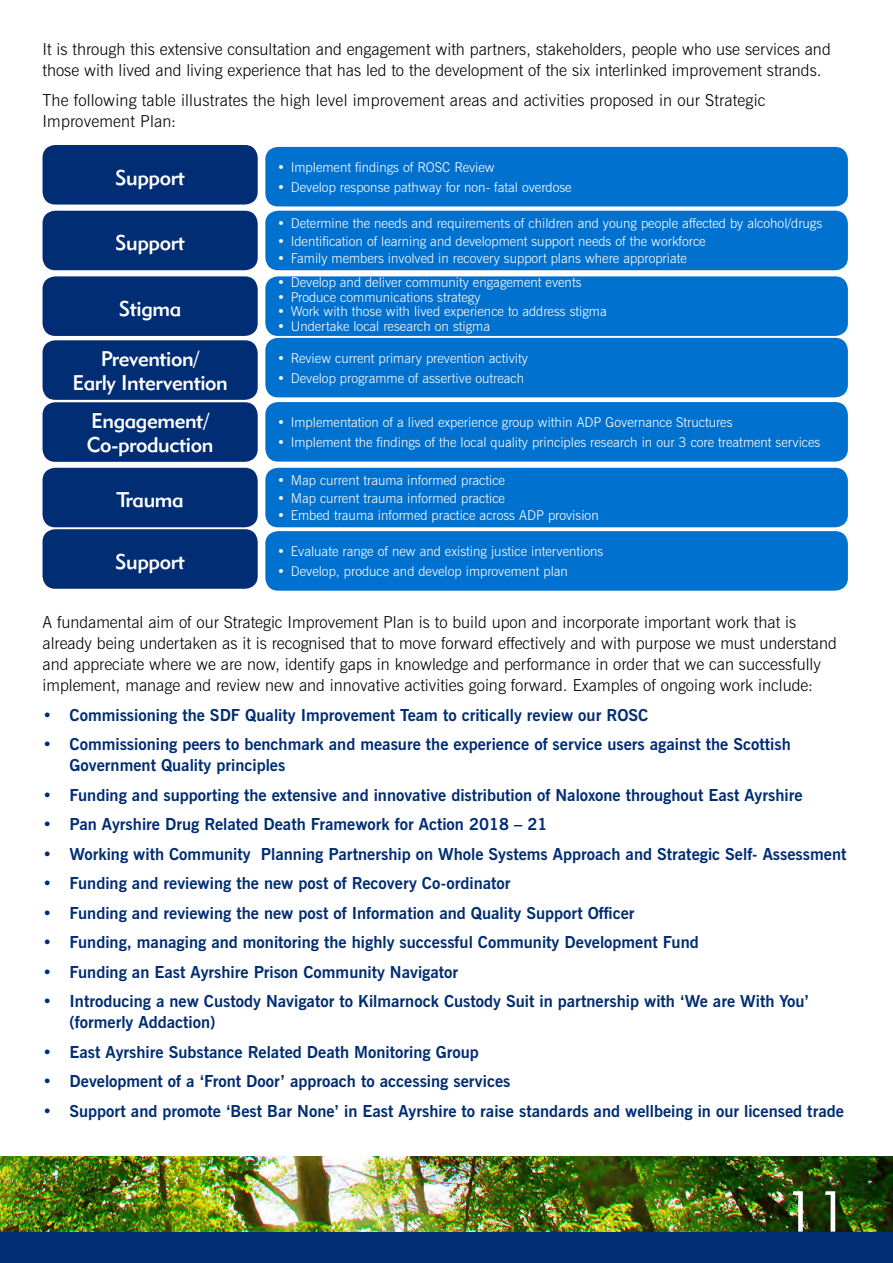
<style>
.page{position:relative;width:893px;height:1263px;background:#fff}
.page>*{position:absolute;margin:0;border:0;box-sizing:border-box;transform-origin:0 0}
.t1{font:57px "Geometric 415 BT Lite A";color:#fff}
.t2{font:21px/24px "Geometric 415 BT Medium A";letter-spacing:-.02em;color:#fff;text-align:center}
.t3{font:700 16.5px/21px "News Gothic BT";color:#002d73}
.t4{font:300 16.5px/21px "News Gothic BT";color:#000}
.t5{font:300 13.5px "News Gothic BT";color:#fff}
</style>
<div class="page">
<div style="left:0;top:1157px;width:893px;height:106px;background:#002d73"></div>
<img style="left:0;top:1157px;width:893px;height:74px">
<div style="left:43px;top:145px;width:215px;height:60px;background:#002d73;border-radius:13px"></div>
<div style="left:43px;top:211px;width:215px;height:59px;background:#002d73;border-radius:13px"></div>
<div style="left:43px;top:276px;width:215px;height:60px;background:#002d73;border-radius:13px"></div>
<div style="left:43px;top:340px;width:215px;height:60px;background:#002d73;border-radius:13px"></div>
<div style="left:43px;top:402px;width:215px;height:60px;background:#002d73;border-radius:13px"></div>
<div style="left:43px;top:468px;width:215px;height:59px;background:#002d73;border-radius:13px"></div>
<div style="left:43px;top:529px;width:215px;height:60px;background:#002d73;border-radius:13px"></div>
<div style="left:265px;top:147px;width:583px;height:59px;background:#0071ce;border-radius:13px"></div>
<div style="left:265px;top:211px;width:583px;height:59px;background:#0071ce;border-radius:13px"></div>
<div style="left:265px;top:276px;width:583px;height:60px;background:#0071ce;border-radius:13px"></div>
<div style="left:265px;top:338px;width:583px;height:59px;background:#0071ce;border-radius:13px"></div>
<div style="left:265px;top:402px;width:583px;height:60px;background:#0071ce;border-radius:13px"></div>
<div style="left:265px;top:468px;width:583px;height:59px;background:#0071ce;border-radius:13px"></div>
<div style="left:265px;top:531px;width:583px;height:60px;background:#0071ce;border-radius:13px"></div>
<p class="t4" style="left:43px;top:39px;width:790px">It is through this extensive consultation and engagement with partners, stakeholders, people who use services and those with lived and living experience that has led to the development of the six interlinked improvement strands.</p>
<p class="t4" style="left:43px;top:89px;width:724px">The following table illustrates the high level improvement areas and activities proposed in our Strategic<br>Improvement Plan:</p>
<p class="t2" style="left:115px;top:165px;width:71px">Support</p>
<p class="t2" style="left:115px;top:231px;width:71px">Support</p>
<p class="t2" style="left:119px;top:296px;width:64px">Stigma</p>
<p class="t2" style="left:72px;top:346px;width:157px">Prevention/<br>Early Intervention</p>
<p class="t2" style="left:87px;top:408px;width:128px;text-align:left">Engagement/<br>Co-production</p>
<p class="t2" style="left:116px;top:488px;width:69px">Trauma</p>
<p class="t2" style="left:115px;top:549px;width:71px">Support</p>
<p class="t5" style="left:277px;top:159px;width:219px">• Implement findings of ROSC Review</p>
<p class="t5" style="left:277px;top:179px;width:296px">• Develop response pathway for non- fatal overdose</p>
<p class="t5" style="left:277px;top:215px;width:546px">• Determine the needs and requirements of children and young people affected by alcohol/drugs</p>
<p class="t5" style="left:277px;top:233px;width:430px">• Identification of learning and development support needs of the workforce</p>
<p class="t5" style="left:277px;top:250px;width:411px">• Family members involved in recovery support plans where appropriate</p>
<p class="t5" style="left:277px;top:274px;width:306px">• Develop and deliver community engagement events</p>
<p class="t5" style="left:277px;top:289px;width:205px">• Produce communications strategy</p>
<p class="t5" style="left:277px;top:303px;width:331px">• Work with those with lived experience to address stigma</p>
<p class="t5" style="left:277px;top:318px;width:214px">• Undertake local research on stigma</p>
<p class="t5" style="left:277px;top:350px;width:252px">• Review current primary prevention activity</p>
<p class="t5" style="left:277px;top:370px;width:248px">• Develop programme of assertive outreach</p>
<p class="t5" style="left:277px;top:414px;width:457px">• Implementation of a lived experience group within ADP Governance Structures</p>
<p class="t5" style="left:277px;top:434px;width:545px">• Implement the findings of the local quality principles research in our 3 core treatment services</p>
<p class="t5" style="left:277px;top:472px;width:229px">• Map current trauma informed practice</p>
<p class="t5" style="left:277px;top:490px;width:229px">• Map current trauma informed practice</p>
<p class="t5" style="left:277px;top:507px;width:323px">• Embed trauma informed practice across ADP provision</p>
<p class="t5" style="left:277px;top:543px;width:328px">• Evaluate range of new and existing justice interventions</p>
<p class="t5" style="left:277px;top:563px;width:292px">• Develop, produce and develop improvement plan</p>
<p class="t4" style="left:43px;top:612px;width:796px">A fundamental aim of our Strategic Improvement Plan is to build upon and incorporate important work that is already being undertaken as it is recognised that to move forward effectively and with purpose we must understand and appreciate where we are now, identify gaps in knowledge and performance in order that we can successfully implement, manage and review new and innovative activities going forward. Examples of ongoing work include:</p>
<p class="t3" style="left:43px;top:704px;width:607px">• Commissioning the SDF Quality Improvement Team to critically review our ROSC</p>
<p class="t3" style="left:70px;top:734px;width:723px;text-indent:-27px">• Commissioning peers to benchmark and measure the experience of service users against the Scottish<br>Government Quality principles</p>
<p class="t3" style="left:43px;top:784px;width:761px">• Funding and supporting the extensive and innovative distribution of Naloxone throughout East Ayrshire</p>
<p class="t3" style="left:43px;top:814px;width:506px">• Pan Ayrshire Drug Related Death Framework for Action 2018 – 21</p>
<p class="t3" style="left:43px;top:843px;width:805px">• Working with Community Planning Partnership on Whole Systems Approach and Strategic Self- Assessment</p>
<p class="t3" style="left:43px;top:873px;width:470px">• Funding and reviewing the new post of Recovery Co-ordinator</p>
<p class="t3" style="left:43px;top:902px;width:594px">• Funding and reviewing the new post of Information and Quality Support Officer</p>
<p class="t3" style="left:43px;top:932px;width:658px">• Funding, managing and monitoring the highly successful Community Development Fund</p>
<p class="t3" style="left:43px;top:961px;width:417px">• Funding an East Ayrshire Prison Community Navigator</p>
<p class="t3" style="left:70px;top:991px;width:741px;text-indent:-27px">• Introducing a new Custody Navigator to Kilmarnock Custody Suit in partnership with ‘We are With You’ (formerly Addaction)</p>
<p class="t3" style="left:43px;top:1041px;width:438px">• East Ayrshire Substance Related Death Monitoring Group</p>
<p class="t3" style="left:43px;top:1071px;width:469px">• Development of a ‘Front Door’ approach to accessing services</p>
<p class="t3" style="left:43px;top:1100px;width:803px">• Support and promote ‘Best Bar None’ in East Ayrshire to raise standards and wellbeing in our licensed trade</p>
<h1 class="t1" style="left:783px;top:1177px;width:66px">11</h1>
</div>
